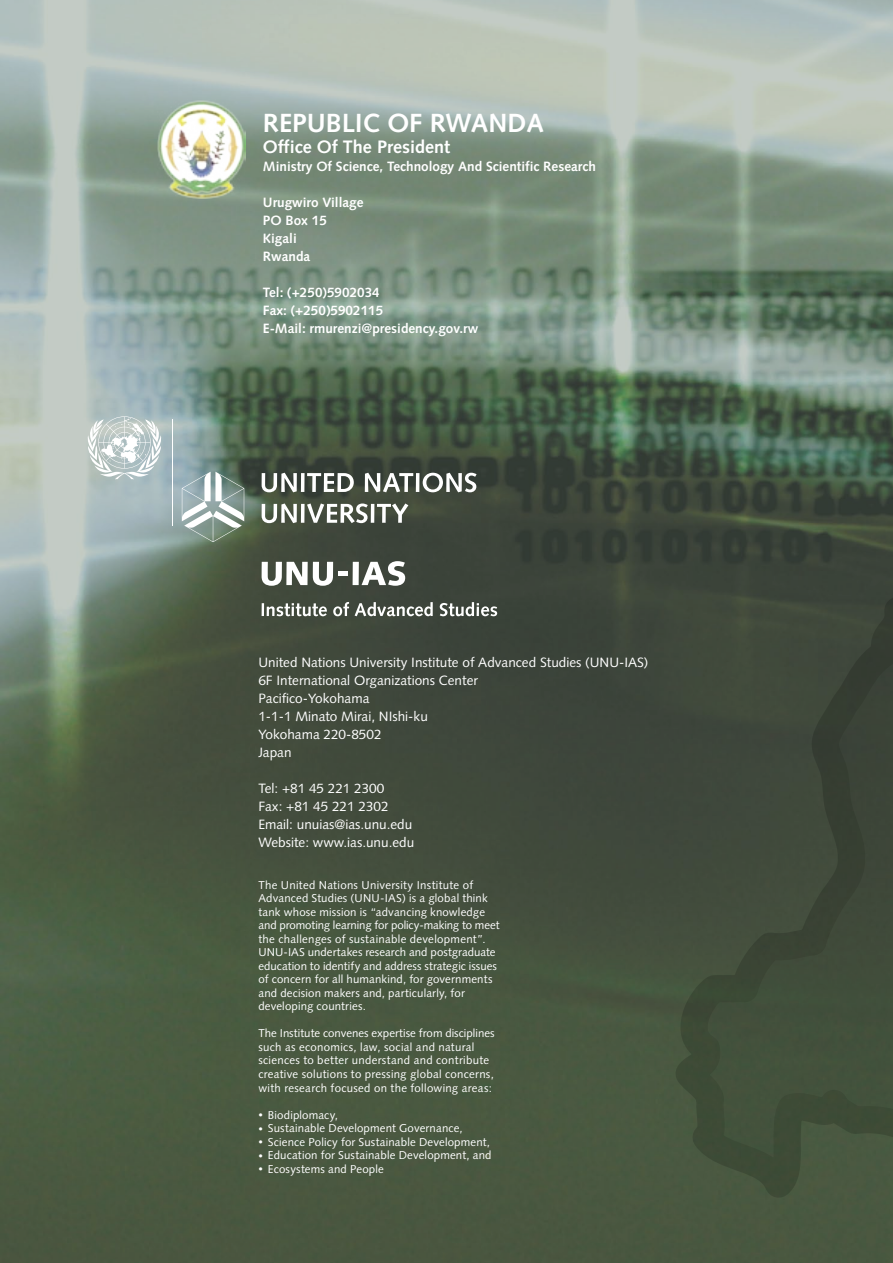
<style>
.page{position:relative;width:893px;height:1263px;background:#fff}
.page>*{position:absolute;margin:0;border:0;box-sizing:border-box;transform-origin:0 0}
.t1{font:700 26.25px "Syntax LT";color:#fff}
.t2{font:700 18px "Syntax";color:#fff}
.t3{font:13.5px/18px "Syntax LT";color:#fff}
.t4{font:700 13.5px/18px "Syntax";color:#fff}
.t5{font:11.4px/13.5px "Syntax LT";letter-spacing:.015em;color:#fff}
.s1{font-size:9px}
</style>
<div class="page">
<img style="left:1px;top:0;width:892px;height:1262px">
<svg style="left:675px;top:299px;width:218px;height:958px;background:#465343"></svg>
<img style="left:157px;top:100px;width:89px;height:99px">
<hr style="left:172px;top:419px;width:1px;height:106px;background:#fff">
<svg style="left:87px;top:416px;width:75px;height:63px"></svg>
<svg style="left:262px;top:603px;width:65px;height:13px"></svg>
<svg style="left:333px;top:602px;width:16px;height:14px"></svg>
<svg style="left:355px;top:602px;width:78px;height:14px"></svg>
<svg style="left:440px;top:602px;width:57px;height:14px"></svg>
<svg style="left:262px;top:473px;width:35px;height:19px"></svg>
<svg style="left:301px;top:473px;width:4px;height:19px"></svg>
<svg style="left:307px;top:473px;width:47px;height:19px"></svg>
<svg style="left:365px;top:473px;width:48px;height:19px"></svg>
<hr style="left:416px;top:473px;width:3px;height:19px;background:#fff">
<svg style="left:423px;top:473px;width:54px;height:19px"></svg>
<svg style="left:262px;top:503px;width:35px;height:20px"></svg>
<svg style="left:301px;top:504px;width:4px;height:19px"></svg>
<svg style="left:307px;top:503px;width:61px;height:20px"></svg>
<hr style="left:371px;top:504px;width:3px;height:19px;background:#fff">
<svg style="left:377px;top:503px;width:31px;height:20px"></svg>
<svg style="left:182px;top:472px;width:62px;height:70px"></svg>
<svg style="left:262px;top:562px;width:71px;height:24px"></svg>
<div style="left:353px;top:562px;width:6px;height:23px;background:#fff"></div>
<svg style="left:362px;top:561px;width:43px;height:25px"></svg>
<div style="left:338px;top:571px;width:10px;height:5px;background:#fff"></div>
<h1 class="t1" style="left:263px;top:107px;width:283px">REPUBLIC OF RWANDA</h1>
<h2 class="t2" style="left:263px;top:137px;width:189px">Office Of The President</h2>
<p class="t4" style="left:263px;top:158px;width:335px">Ministry Of Science, Technology And Scientific Research</p>
<p class="t4" style="left:263px;top:194px;width:102px">Urugwiro Village<br>PO Box 15<br>Kigali<br>Rwanda</p>
<p class="t4" style="left:263px;top:284px;width:217px">Tel: (+250)5902034<br>Fax: (+250)5902115<br>E-Mail: rmurenzi@presidency.gov.rw</p>
<p class="t3" style="left:258px;top:653px;width:392px">United Nations University Institute of Advanced Studies (UNU-IAS)<br>6F International Organizations Center<br>Pacifico-Yokohama<br>1-1-1 Minato Mirai, NIshi-ku<br>Yokohama 220-8502<br>Japan</p>
<p class="t3" style="left:258px;top:779px;width:157px">Tel: +81 45 221 2300<br>Fax: +81 45 221 2302<br>Email: unuias@ias.unu.edu<br>Website: www.ias.unu.edu</p>
<p class="t5" style="left:258px;top:878px;width:243px">The United Nations University Institute of Advanced Studies (UNU-IAS) is a global think tank whose mission is “advancing knowledge and promoting learning for policy-making to meet the challenges of sustainable development”.<br>UNU-IAS undertakes research and postgraduate education to identify and address strategic issues of concern for all humankind, for governments and decision makers and, particularly, for developing countries.</p>
<p class="t5" style="left:258px;top:1027px;width:238px">The Institute convenes expertise from disciplines such as economics, law, social and natural sciences to better understand and contribute creative solutions to pressing global concerns, with research focused on the following areas:</p>
<p class="t5" style="left:258px;top:1108px;width:81px"><span class="s1">•</span> Biodiplomacy,</p>
<p class="t5" style="left:258px;top:1121px;width:206px"><span class="s1">•</span> Sustainable Development Governance,</p>
<p class="t5" style="left:258px;top:1135px;width:233px"><span class="s1">•</span> Science Policy for Sustainable Development,</p>
<p class="t5" style="left:258px;top:1148px;width:235px"><span class="s1">•</span> Education for Sustainable Development, and</p>
<p class="t5" style="left:258px;top:1162px;width:127px"><span class="s1">•</span> Ecosystems and People</p>
</div>
